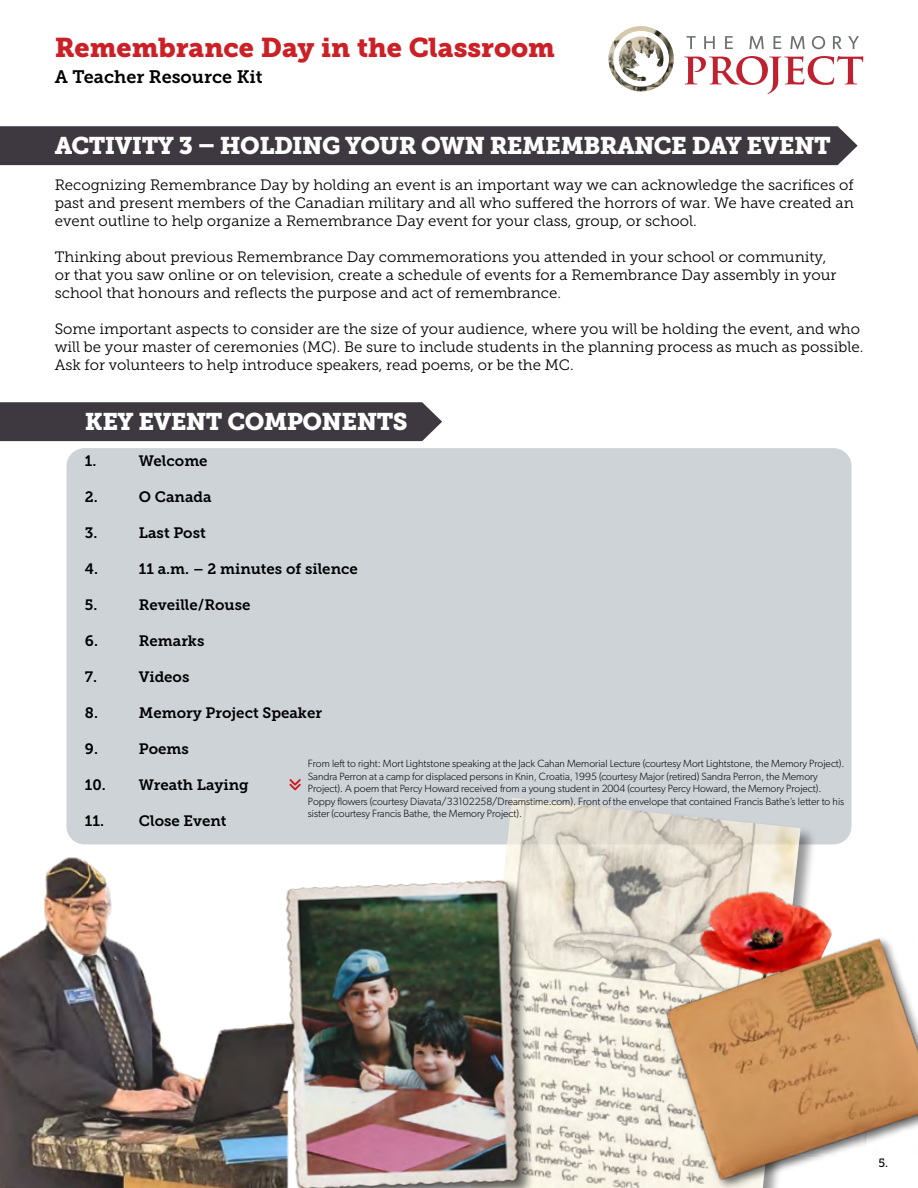
<style>
.page{position:relative;width:918px;height:1188px;background:#fff}
.page>*{position:absolute;margin:0;border:0;box-sizing:border-box;transform-origin:0 0}
.t1{font:27px "Museo Slab 900";color:#cc2027}
.t2{font:24px "Museo Slab 900";letter-spacing:-.025em;color:#fff}
.t3{font:18px "Museo Slab 700";color:#000}
.t4{font:15px/18px "Museo Slab 300";color:#000}
.t5{font:15px "Museo Slab 700";color:#000}
.t6{font:12px "Museo Slab 500";color:#000}
.t7{font:300 10.5px/12.6px "Gibson";color:#000}
</style>
<div class="page">
<div style="left:66px;top:448px;width:786px;height:396px;background:#ced3d8;border-radius:18px"></div>
<div style="left:0;top:126px;width:858px;height:39px;background:#3e3940"></div>
<img style="left:0;top:857px;width:274px;height:331px">
<div style="left:0;top:402px;width:442px;height:39px;background:#3e3940"></div>
<img style="left:471px;top:798px;width:330px;height:390px">
<svg style="left:687px;top:36px;width:9px;height:13px"></svg>
<svg style="left:704px;top:36px;width:11px;height:13px"></svg>
<svg style="left:725px;top:36px;width:8px;height:13px"></svg>
<svg style="left:749px;top:36px;width:15px;height:13px"></svg>
<svg style="left:774px;top:36px;width:7px;height:13px"></svg>
<svg style="left:790px;top:36px;width:15px;height:13px"></svg>
<svg style="left:812px;top:36px;width:13px;height:13px"></svg>
<svg style="left:833px;top:36px;width:9px;height:13px"></svg>
<svg style="left:848px;top:36px;width:11px;height:13px"></svg>
<svg style="left:684px;top:56px;width:179px;height:38px"></svg>
<img style="left:608px;top:26px;width:66px;height:65px">
<img style="left:610px;top:834px;width:235px;height:56px">
<img style="left:598px;top:890px;width:320px;height:298px">
<img style="left:274px;top:871px;width:257px;height:317px">
<svg style="left:289px;top:779px;width:12px;height:12px"></svg>
<h1 class="t1" style="left:55px;top:32px;width:502px">Remembrance Day in the Classroom</h1>
<p class="t3" style="left:55px;top:67px;width:209px">A Teacher Resource Kit</p>
<h2 class="t2" style="left:55px;top:132px;width:777px">ACTIVITY 3 – HOLDING YOUR OWN REMEMBRANCE DAY EVENT</h2>
<p class="t4" style="left:55px;top:176px;width:801px;text-align:justify">Recognizing Remembrance Day by holding an event is an important way we can acknowledge the sacrifices of past and present members of the Canadian military and all who suffered the horrors of war. We have created an event outline to help organize a Remembrance Day event for your class, group, or school.</p>
<p class="t4" style="left:55px;top:248px;width:783px">Thinking about previous Remembrance Day commemorations you attended in your school or community, or that you saw online or on television, create a schedule of events for a Remembrance Day assembly in your school that honours and reflects the purpose and act of remembrance.</p>
<p class="t4" style="left:55px;top:320px;width:810px">Some important aspects to consider are the size of your audience, where you will be holding the event, and who will be your master of ceremonies (MC). Be sure to include students in the planning process as much as possible.<br>Ask for volunteers to help introduce speakers, read poems, or be the MC.</p>
<h2 class="t2" style="left:85px;top:408px;width:324px">KEY EVENT COMPONENTS</h2>
<p class="t5" style="left:85px;top:453px;width:13px">1.</p>
<p class="t5" style="left:139px;top:453px;width:70px">Welcome</p>
<p class="t5" style="left:85px;top:489px;width:14px">2.</p>
<p class="t5" style="left:139px;top:489px;width:74px">O Canada</p>
<p class="t5" style="left:85px;top:525px;width:14px">3.</p>
<p class="t5" style="left:139px;top:525px;width:68px">Last Post</p>
<p class="t5" style="left:85px;top:561px;width:15px">4.</p>
<p class="t5" style="left:139px;top:561px;width:220px">11 a.m. – 2 minutes of silence</p>
<p class="t5" style="left:85px;top:597px;width:14px">5.</p>
<p class="t5" style="left:139px;top:597px;width:113px">Reveille/Rouse</p>
<p class="t5" style="left:85px;top:633px;width:15px">6.</p>
<p class="t5" style="left:139px;top:633px;width:67px">Remarks</p>
<p class="t5" style="left:85px;top:669px;width:14px">7.</p>
<p class="t5" style="left:139px;top:669px;width:52px">Videos</p>
<p class="t5" style="left:85px;top:705px;width:15px">8.</p>
<p class="t5" style="left:139px;top:705px;width:185px">Memory Project Speaker</p>
<p class="t5" style="left:85px;top:741px;width:15px">9.</p>
<p class="t5" style="left:139px;top:741px;width:51px">Poems</p>
<p class="t5" style="left:85px;top:777px;width:165px">10. Wreath Laying</p>
<p class="t5" style="left:85px;top:813px;width:143px">11. Close Event</p>
<p class="t7" style="left:308px;top:757px;width:538px">From left to right: Mort Lightstone speaking at the Jack Cahan Memorial Lecture (courtesy Mort Lightstone, the Memory Project).<br>Sandra Perron at a camp for displaced persons in Knin, Croatia, 1995 (courtesy Major (retired) Sandra Perron, the Memory Project). A poem that Percy Howard received from a young student in 2004 (courtesy Percy Howard, the Memory Project).<br>Poppy flowers (courtesy Diavata/33102258/Dreamstime.com). Front of the envelope that contained Francis Bathe’s letter to his sister (courtesy Francis Bathe, the Memory Project).</p>
<p class="t6" style="left:879px;top:1156px;width:11px">5.</p>
</div>
